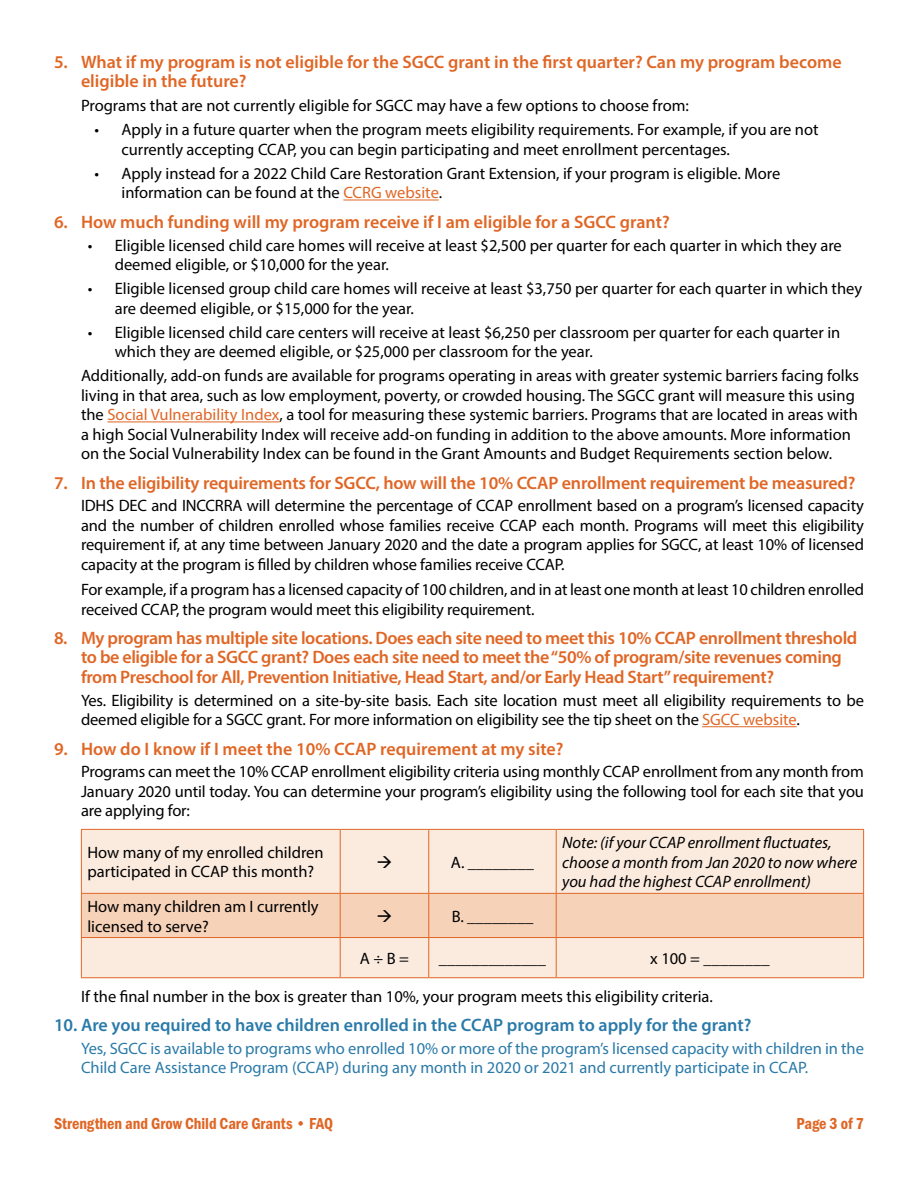
<style>
.page{position:relative;width:918px;height:1188px;background:#fff}
.page>*{position:absolute;margin:0;border:0;box-sizing:border-box;transform-origin:0 0}
.t1{font:600 18px/19.4px "Myriad Pro";letter-spacing:-.015em;color:#e06625}
.t2{font:600 18px "Myriad Pro";color:#2a7aa9}
.t3{font:16.5px/19.5px "Myriad Pro";color:#000}
.t4{font:16.5px/19.5px "Myriad Pro";color:#2a7aa9}
.t5{font:italic 16.5px/19.8px "Myriad Pro";color:#000}
.t6{font:16.5px "Franklin Gothic URW Con Dem";color:#e06625}
.s1{color:#e06625}
</style>
<div class="page">
<hr style="left:343px;top:200px;width:96px;height:1px;background:#e06625">
<hr style="left:107px;top:422px;width:173px;height:1px;background:#e06625">
<hr style="left:702px;top:726px;width:95px;height:1px;background:#e06625">
<div style="left:82px;top:830px;width:781px;height:147px;background:#fbebdf"></div>
<hr style="left:81px;top:829px;width:259px;height:1px;background:#e06625">
<hr style="left:81px;top:830px;width:1px;height:63px;background:#e06625">
<hr style="left:340px;top:829px;width:89px;height:1px;background:#e06625">
<hr style="left:340px;top:830px;width:1px;height:63px;background:#e06625">
<hr style="left:429px;top:829px;width:127px;height:1px;background:#e06625">
<hr style="left:428px;top:830px;width:1px;height:63px;background:#e06625">
<hr style="left:556px;top:829px;width:308px;height:1px;background:#e06625">
<hr style="left:556px;top:830px;width:1px;height:63px;background:#e06625">
<hr style="left:863px;top:830px;width:1px;height:63px;background:#e06625">
<hr style="left:81px;top:938px;width:1px;height:39px;background:#e06625">
<hr style="left:340px;top:938px;width:1px;height:39px;background:#e06625">
<hr style="left:428px;top:938px;width:1px;height:39px;background:#e06625">
<hr style="left:556px;top:938px;width:1px;height:39px;background:#e06625">
<hr style="left:863px;top:938px;width:1px;height:39px;background:#e06625">
<hr style="left:81px;top:977px;width:259px;height:1px;background:#e06625">
<hr style="left:340px;top:977px;width:89px;height:1px;background:#e06625">
<hr style="left:429px;top:977px;width:127px;height:1px;background:#e06625">
<hr style="left:556px;top:977px;width:308px;height:1px;background:#e06625">
<svg style="left:378px;top:856px;width:13px;height:12px"></svg>
<div style="left:81px;top:893px;width:783px;height:45px;background:#f6d2b9"></div>
<p class="t1" style="left:81px;top:51px;width:762px;text-indent:-27px">5. What if my program is not eligible for the SGCC grant in the first quarter? Can my program become eligible in the future?</p>
<p class="t3" style="left:81px;top:96px;width:609px">Programs that are not currently eligible for SGCC may have a few options to choose from:</p>
<p class="t3" style="left:121px;top:120px;width:699px;text-indent:-27px">• Apply in a future quarter when the program meets eligibility requirements. For example, if you are not currently accepting CCAP, you can begin participating and meet enrollment percentages.</p>
<p class="t3" style="left:121px;top:163px;width:660px;text-indent:-27px">• Apply instead for a 2022 Child Care Restoration Grant Extension, if your program is eligible. More information can be found at the <span class="s1">CCRG website</span>.</p>
<p class="t1" style="left:54px;top:212px;width:617px">6. How much funding will my program receive if I am eligible for a SGCC grant?</p>
<p class="t3" style="left:115px;top:235px;width:729px;text-indent:-27px">• Eligible licensed child care homes will receive at least $2,500 per quarter for each quarter in which they are deemed eligible, or $10,000 for the year.</p>
<p class="t3" style="left:115px;top:279px;width:749px;text-indent:-27px">• Eligible licensed group child care homes will receive at least $3,750 per quarter for each quarter in which they are deemed eligible, or $15,000 for the year.</p>
<p class="t3" style="left:115px;top:322px;width:727px;text-indent:-27px">• Eligible licensed child care centers will receive at least $6,250 per classroom per quarter for each quarter in which they are deemed eligible, or $25,000 per classroom for the year.</p>
<p class="t3" style="left:81px;top:366px;width:780px">Additionally, add-on funds are available for programs operating in areas with greater systemic barriers facing folks living in that area, such as low employment, poverty, or crowded housing. The SGCC grant will measure this using the <span class="s1">Social Vulnerability Index</span>, a tool for measuring these systemic barriers. Programs that are located in areas with a high Social Vulnerability Index will receive add-on funding in addition to the above amounts. More information on the Social Vulnerability Index can be found in the Grant Amounts and Budget Requirements section below.</p>
<p class="t1" style="left:54px;top:473px;width:803px">7. In the eligibility requirements for SGCC, how will the 10% CCAP enrollment requirement be measured?</p>
<p class="t3" style="left:81px;top:496px;width:785px;text-align:justify">IDHS DEC and INCCRRA will determine the percentage of CCAP enrollment based on a program’s licensed capacity and the number of children enrolled whose families receive CCAP each month. Programs will meet this eligibility requirement if, at any time between January 2020 and the date a program applies for SGCC, at least 10% of licensed capacity at the program is filled by children whose families receive CCAP.</p>
<p class="t3" style="left:81px;top:580px;width:785px">For example, if a program has a licensed capacity of 100 children, and in at least one month at least 10 children enrolled received CCAP, the program would meet this eligibility requirement.</p>
<p class="t1" style="left:81px;top:628px;width:778px;text-indent:-27px">8. My program has multiple site locations. Does each site need to meet this 10% CCAP enrollment threshold to be eligible for a SGCC grant? Does each site need to meet the “50% of program/site revenues coming from Preschool for All, Prevention Initiative, Head Start, and/or Early Head Start” requirement?</p>
<p class="t3" style="left:81px;top:690px;width:784px">Yes. Eligibility is determined on a site-by-site basis. Each site location must meet all eligibility requirements to be deemed eligible for a SGCC grant. For more information on eligibility see the tip sheet on the <span class="s1">SGCC website</span>.</p>
<p class="t1" style="left:54px;top:738px;width:511px">9. How do I know if I meet the 10% CCAP requirement at my site?</p>
<p class="t3" style="left:81px;top:762px;width:785px;text-align:justify">Programs can meet the 10% CCAP enrollment eligibility criteria using monthly CCAP enrollment from any month from January 2020 until today. You can determine your program’s eligibility using the following tool for each site that you are applying for:</p>
<p class="t3" style="left:87px;top:842px;width:238px">How many of my enrolled children participated in CCAP this month?</p>
<p class="t3" style="left:451px;top:852px;width:85px">A. ________</p>
<p class="t5" style="left:562px;top:832px;width:296px">Note: (if your CCAP enrollment fluctuates, choose a month from Jan 2020 to now where you had the highest CCAP enrollment)</p>
<p class="t3" style="left:87px;top:896px;width:233px">How many children am I currently licensed to serve?</p>
<p class="t3" style="left:452px;top:906px;width:83px">B. ________</p>
<p class="t3" style="left:360px;top:948px;width:51px">A ÷ B =</p>
<p class="t3" style="left:439px;top:948px;width:109px">_____________</p>
<p class="t3" style="left:650px;top:948px;width:121px">x 100 = ________</p>
<p class="t3" style="left:81px;top:986px;width:634px">If the final number in the box is greater than 10%, your program meets this eligibility criteria.</p>
<p class="t2" style="left:54px;top:1014px;width:699px">10. Are you required to have children enrolled in the CCAP program to apply for the grant?</p>
<p class="t4" style="left:81px;top:1038px;width:785px">Yes, SGCC is available to programs who enrolled 10% or more of the program’s licensed capacity with children in the<br>Child Care Assistance Program (CCAP) during any month in 2020 or 2021 and currently participate in CCAP.</p>
<p class="t6" style="left:54px;top:1113px;width:281px">Strengthen and Grow Child Care Grants • FAQ</p>
<p class="t6" style="left:796px;top:1113px;width:69px">Page 3 of 7</p>
</div>
